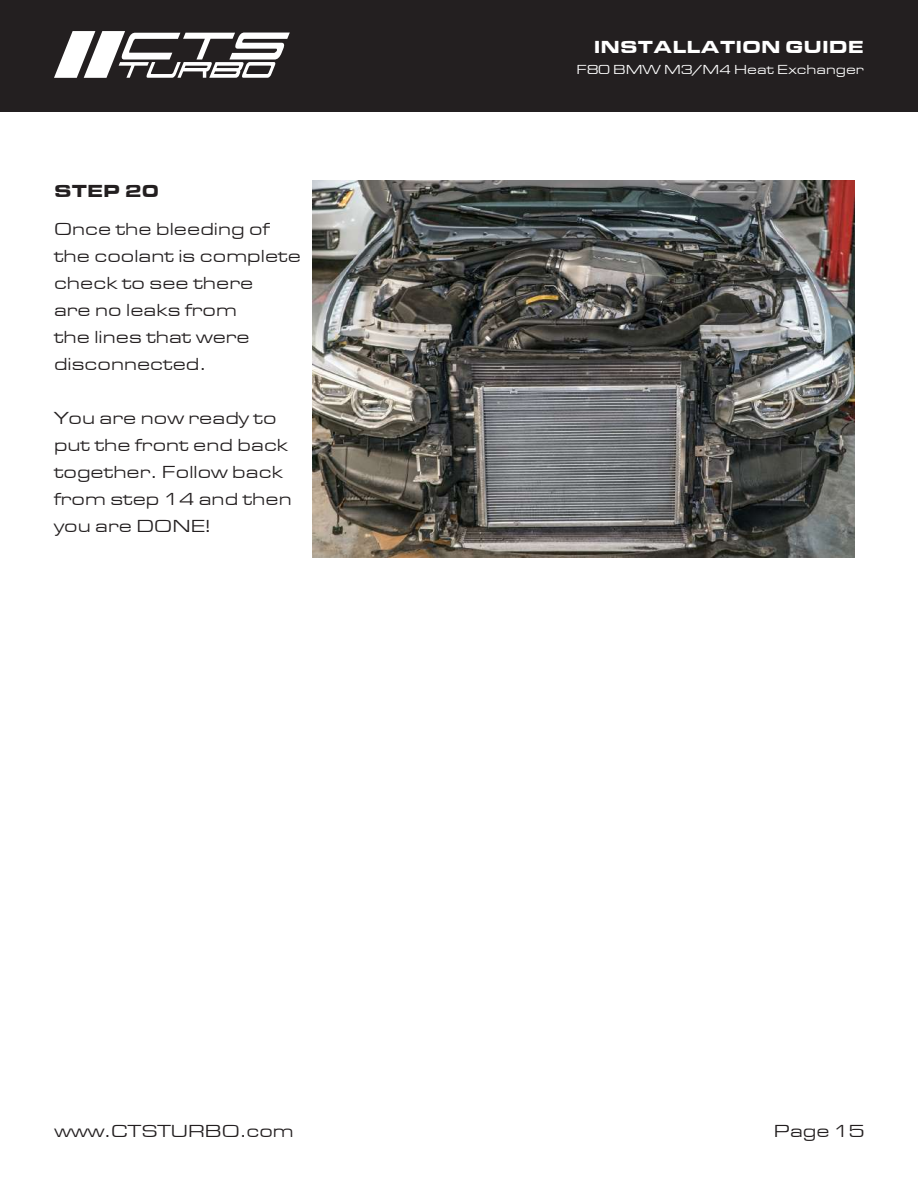
<style>
.page{position:relative;width:918px;height:1188px;background:#fff}
.page>*{position:absolute;margin:0;border:0;box-sizing:border-box;transform-origin:0 0}
.t1{font:18px/27px "Eurostile Extended";color:#231f20}
.t2{font:900 18px "Eurostile Extended";color:#fff}
.t3{font:900 18px "Eurostile Extended";color:#231f20}
.t4{font:13.5px "Eurostile Extended";color:#fff}
</style>
<div class="page">
<div style="left:1px;top:0;width:917px;height:112px;background:#231f20"></div>
<svg style="left:54px;top:31px;width:236px;height:47px"></svg>
<img style="left:312px;top:181px;width:543px;height:377px">
<p class="t2" style="left:594px;top:37px;width:272px">INSTALLATION GUIDE</p>
<p class="t3" style="left:54px;top:181px;width:107px">STEP 20</p>
<p class="t1" style="left:54px;top:216px;width:248px">Once the bleeding of the coolant is complete check to see there<br>are no leaks from<br>the lines that were disconnected.</p>
<p class="t1" style="left:54px;top:405px;width:239px">You are now ready to put the front end back together. Follow back from step 14 and then you are DONE!</p>
<p class="t4" style="left:577px;top:62px;width:289px">F80 BMW M3/M4 Heat Exchanger</p>
<p class="t1" style="left:54px;top:1117px;width:241px">www.CTSTURBO.com</p>
<p class="t1" style="left:774px;top:1117px;width:92px">Page 15</p>
</div>
